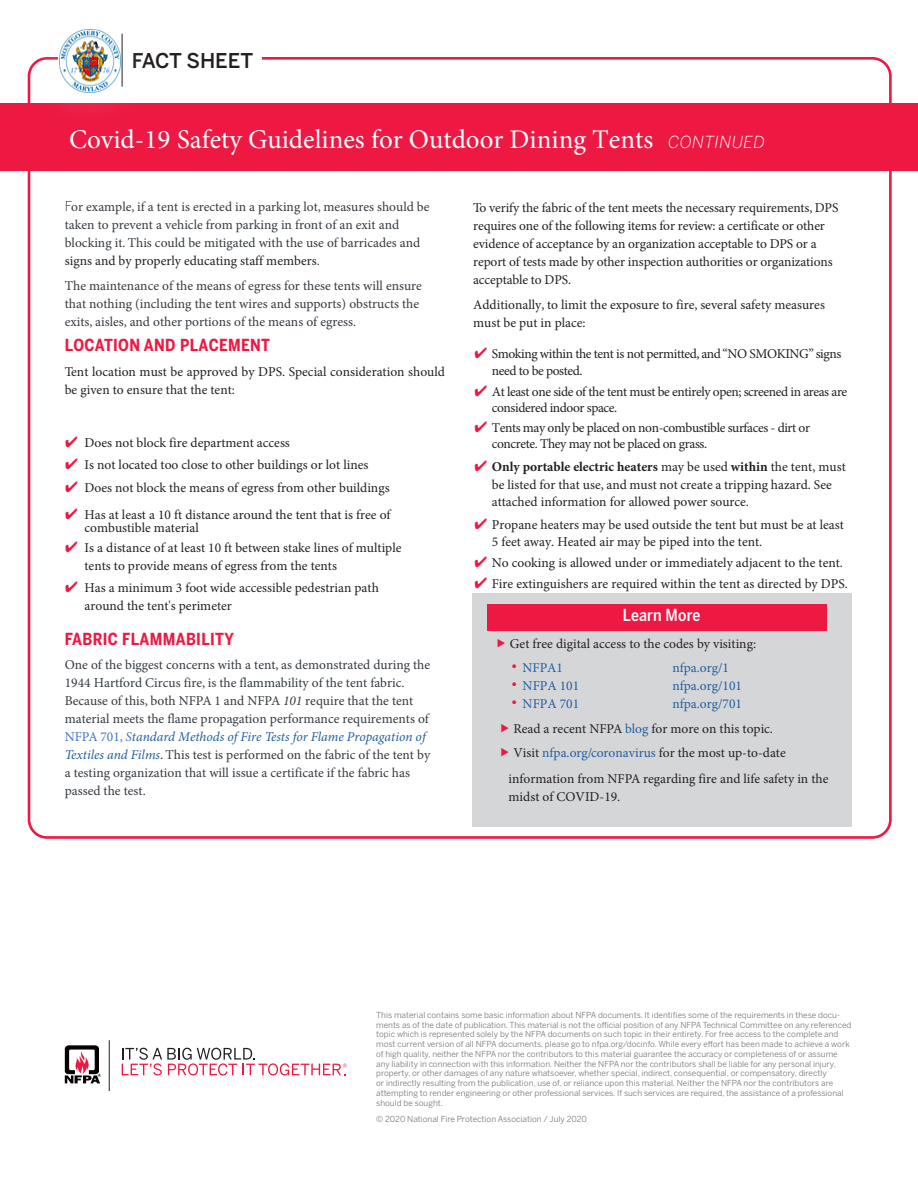
<style>
.page{position:relative;width:918px;height:1188px;background:#fff}
.page>*{position:absolute;margin:0;border:0;box-sizing:border-box;transform-origin:0 0}
.Headline{font:27px "Minion Pro";color:#fff}
.Headline-2{font:500 20.25px "Benton Sans";color:#231f20}
.Body_Copy{font:700 16.5px "Benton Sans Condensed";letter-spacing:.02em;color:#ed1943}
.Header_Level_2{font:500 16.5px "Benton Sans Condensed";letter-spacing:.01em;color:#fff}
.Body_Copy-2{font:13.5px/18px "Minion Pro";color:#231f20}
.Body_Copy-3{font:13.5px/18px "Minion Pro";color:#343a40}
.Body_Copy-4{font:13.5px/16.2px "Minion Pro";letter-spacing:-.03em;color:#231f20}
.Body_Copy-5{font:13.5px "Minion Pro";color:#215d9f}
.Disclaimer{font:8.25px/9.8px "Benton Sans";color:#76787b}
.s1{font-family:"Benton Sans";font-weight:300;font-style:italic;font-size:16.5px}
.s2{font-family:"Benton Sans";font-weight:300}
.s3{color:#231f20}
.s4{color:#ed1943}
.s5{font-style:italic}
.s6{color:#4472c4}
.s7{font-style:italic;color:#4472c4}
.s8{font-style:italic;color:#215d9f}
.s9{font-weight:700}
.s10{font-family:"Benton Sans";font-weight:300;font-size:16.5px;color:#ed1943}
.s11{color:#215d9f}
</style>
<div class="page">
<div style="left:0;top:104px;width:918px;height:67px;background:#ed1943"></div>
<div style="left:472px;top:593px;width:380px;height:233px;background:#d5d6d8"></div>
<div style="left:487px;top:604px;width:340px;height:26px;background:#ed1943"></div>
<svg style="left:65px;top:1045px;width:36px;height:38px"></svg>
<hr style="left:109px;top:1040px;width:1px;height:50px;background:#231f20">
<svg style="left:122px;top:1048px;width:225px;height:28px"></svg>
<div style="left:26px;top:0;width:128px;height:125px;background:#fff;opacity:.75"></div>
<hr style="left:122px;top:34px;width:1px;height:53px;background:#231f20">
<img style="left:60px;top:29px;width:61px;height:64px">
<p class="Headline-2" style="left:132px;top:49px;width:123px">FACT SHEET</p>
<p class="Headline" style="left:69px;top:121px;width:697px">Covid-19 Safety Guidelines for Outdoor Dining Tents <span class="s1">CONTINUED</span></p>
<p class="Body_Copy-3" style="left:65px;top:198px;width:366px"><span class="s2">F</span>or example, if a tent is erected in a parking lot, measures should be taken to prevent a vehicle from parking in front of an exit and blocking it. This could be mitigated with the use of barricades and <span class="s3">signs and by properly educating staff members</span>.</p>
<p class="Body_Copy-3" style="left:65px;top:276px;width:359px">The maintenance of the means of egress for these tents will ensure that nothing (including the tent wires and supports) obstructs the exits, aisles, and other portions of the means of egress.</p>
<p class="Body_Copy" style="left:65px;top:335px;width:207px">LOCATION AND PLACEMENT</p>
<p class="Body_Copy-2" style="left:65px;top:362px;width:382px">Tent location must be approved by DPS. Special consideration should be given to ensure that the tent:</p>
<p class="Body_Copy-2" style="left:65px;top:433px;width:226px"><span class="s4">✔</span> Does not block fire department access</p>
<p class="Body_Copy-2" style="left:65px;top:456px;width:305px"><span class="s4">✔</span> Is not located too close to other buildings or lot lines</p>
<p class="Body_Copy-2" style="left:65px;top:478px;width:326px"><span class="s4">✔</span> Does not block the means of egress from other buildings</p>
<p class="Body_Copy-2" style="left:85px;top:508px;width:308px;line-height:13.2px;text-indent:-20px"><span class="s4">✔</span> Has at least a 10 ft distance around the tent that is free of combustible material</p>
<p class="Body_Copy-2" style="left:85px;top:538px;width:318px;text-indent:-20px"><span class="s4">✔</span> I s a distance of at least 10 ft between stake lines of multiple tents to provide means of egress from the tents</p>
<p class="Body_Copy-2" style="left:85px;top:579px;width:296px;text-indent:-20px"><span class="s4">✔</span> Has a minimum 3 foot wide accessible pedestrian path around the tent's perimeter</p>
<p class="Body_Copy" style="left:65px;top:628px;width:171px">FABRIC FLAMMABILITY</p>
<p class="Body_Copy-3" style="left:65px;top:656px;width:367px">One of the biggest concerns with a tent, as demonstrated during the 1944 Hartford Circus fire, is the flammability of the tent fabric.<br>Because of this, both NFPA 1 and NFPA <span class="s5">101</span> require that the tent material meets the flame propagation performance requirements of <span class="s6">NFPA 701,</span> <span class="s7">S</span><span class="s8">tandard Methods of Fire Tests for Flame Propagation of Textiles and Films</span>. This test is performed on the fabric of the tent by a testing organization that will issue a certificate if the fabric has passed the test.</p>
<p class="Body_Copy-2" style="left:473px;top:199px;width:367px">To verify the fabric of the tent meets the necessary requirements, DPS requires one of the following items for review: a certificate or other evidence of acceptance by an organization acceptable to DPS or a report of tests made by other inspection authorities or organizations acceptable to DPS.</p>
<p class="Body_Copy-2" style="left:473px;top:295px;width:353px">Additionally, to limit the exposure to fire, several safety measures must be put in place:</p>
<p class="Body_Copy-4" style="left:492px;top:345px;width:351px;line-height:17.4px;text-indent:-17px"><span class="s4">✔</span> Smoking within the tent is not permitted, and “NO SMOKING” signs need to be posted.</p>
<p class="Body_Copy-4" style="left:492px;top:384px;width:357px;text-indent:-17px"><span class="s4">✔</span> At least one side of the tent must be entirely open; screened in areas are considered indoor space.</p>
<p class="Body_Copy-4" style="left:492px;top:420px;width:320px;text-indent:-17px"><span class="s4">✔</span> Tents may only be placed on non-combustible surfaces - dirt or concrete. They may not be placed on grass.</p>
<p class="Body_Copy-2" style="left:492px;top:458px;width:355px;line-height:17.5px;text-indent:-17px"><span class="s4">✔</span> <span class="s9">Only portable electric heaters</span> may be used <span class="s9">within</span> the tent, must be listed for that use, and must not create a tripping hazard. See attached information for allowed power source.</p>
<p class="Body_Copy-2" style="left:492px;top:516px;width:354px;line-height:17.4px;text-indent:-17px"><span class="s4">✔</span> Propane heaters may be used outside the tent but must be at least<br>5 feet away. Heated air may be piped into the tent.</p>
<p class="Body_Copy-2" style="left:474px;top:554px;width:370px"><span class="s4">✔</span> No cooking is allowed under or immediately adjacent to the tent.</p>
<p class="Body_Copy-2" style="left:474px;top:575px;width:375px"><span class="s4">✔</span> Fire extinguishers are required within the tent as directed by DPS.</p>
<p class="Header_Level_2" style="left:623px;top:605px;width:79px">Learn More</p>
<p class="Body_Copy-2" style="left:510px;top:635px;width:248px">Get free digital access to the codes by visiting:</p>
<p class="Body_Copy-5" style="left:510px;top:659px;width:54px"><span class="s10">•</span> NFPA1</p>
<p class="Body_Copy-5" style="left:672px;top:659px;width:58px">nfpa.org/1</p>
<p class="Body_Copy-5" style="left:510px;top:677px;width:70px"><span class="s10">•</span> NFPA 101</p>
<p class="Body_Copy-5" style="left:672px;top:677px;width:71px">nfpa.org/101</p>
<p class="Body_Copy-5" style="left:510px;top:695px;width:70px"><span class="s10">•</span> NFPA 701</p>
<p class="Body_Copy-5" style="left:672px;top:695px;width:71px">nfpa.org/701</p>
<p class="Body_Copy-2" style="left:513px;top:717px;width:274px;line-height:24.3px">Read a recent NFPA <span class="s11">blog</span> for more on this topic.<br>Visit <span class="s11">nfpa.org/coronavirus</span> for the most up-to-date</p>
<p class="Body_Copy-2" style="left:509px;top:770px;width:321px">information from NFPA regarding fire and life safety in the midst of COVID-19.</p>
<p class="Disclaimer" style="left:376px;top:1010px;width:477px">This material contains some basic information about NFPA documents. It identifies some of the requirements in these docu&shy;ments as of the date of publication. This material is not the official position of any NFPA Technical Committee on any referenced topic which is represented solely by the NFPA documents on such topic in their entirety. For free access to the complete and most current version of all NFPA documents, please go to nfpa.org/docinfo. While every effort has been made to achieve a work of high quality, neither the NFPA nor the contributors to this material guarantee the accuracy or completeness of or assume any liability in connection with this information. Neither the NFPA nor the contributors shall be liable for any personal injury, property, or other damages of any nature whatsoever, whether special, indirect, consequential, or compensatory, directly<br>or indirectly resulting from the publication, use of, or reliance upon this material. Neither the NFPA nor the contributors are attempting to render engineering or other professional services. If such services are required, the assistance of a professional should be sought.</p>
<p class="Disclaimer" style="left:376px;top:1114px;width:212px">© 2020 National Fire Protection Association / July 2020</p>
</div>
